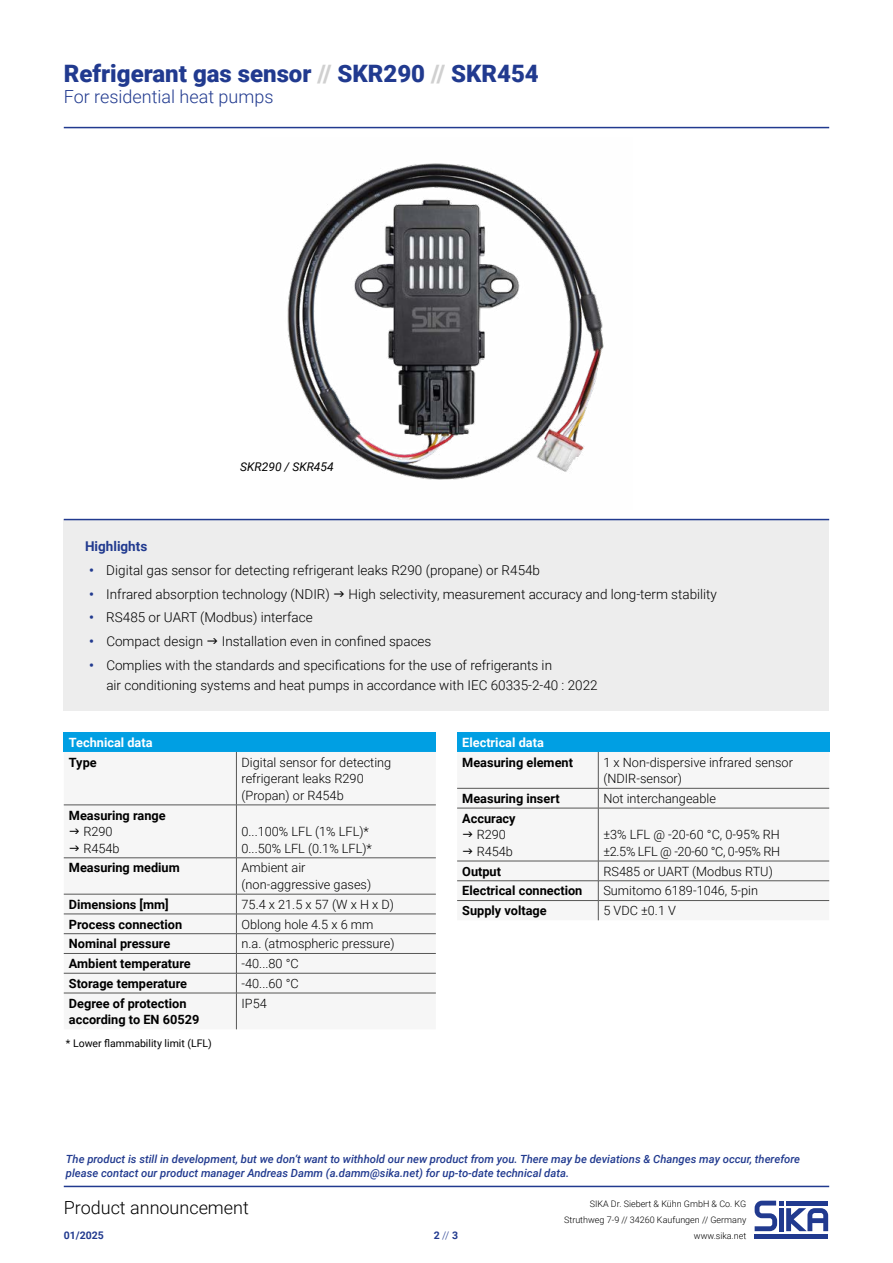
<style>
.page{position:relative;width:893px;height:1263px;background:#fff}
.page>*{position:absolute;margin:0;border:0;box-sizing:border-box;transform-origin:0 0}
.t1{font:900 24px "Roboto";color:#213a8f}
.t2{font:300 18px "Roboto";color:#213a8f}
.t3{font:300 18px "Roboto";color:#000}
.t4{font:300 13.5px/19.6px "Roboto";color:#000}
.t5{font:700 13.5px "Roboto";color:#213a8f}
.t6{font:300 12.75px/16.6px "Roboto";color:#000}
.t7{font:700 12.75px/16.5px "Roboto";color:#000}
.t8{font:700 12.75px "Roboto";color:#fff}
.t9{font:italic 12px "Roboto";color:#000}
.t10{font:italic 500 11.25px/13.5px "Roboto";color:#213a8f}
.t11{font:10.5px "Roboto";color:#000}
.t12{font:700 10.5px "Roboto";color:#213a8f}
.t13{font:300 9px/15.8px "Roboto";color:#000;text-align:right}
.s1{color:#d0d0d0}
.s2{font-weight:700;color:#213a8f}
.s3{font-weight:300}
</style>
<div class="page">
<hr style="left:64px;top:1186px;width:765px;height:1px;background:#213a8f">
<svg style="left:754px;top:1200px;width:75px;height:39px"></svg>
<div style="left:64px;top:732px;width:372px;height:20px;background:#009fe3"></div>
<div style="left:64px;top:752px;width:372px;height:277px;background:#f6f6f6"></div>
<hr style="left:236px;top:752px;width:1px;height:53px;background:#575756">
<hr style="left:64px;top:805px;width:172px;height:1px;background:#575756">
<hr style="left:236px;top:805px;width:200px;height:1px;background:#575756">
<hr style="left:236px;top:805px;width:1px;height:52px;background:#575756">
<hr style="left:64px;top:857px;width:172px;height:1px;background:#575756">
<hr style="left:236px;top:857px;width:200px;height:1px;background:#575756">
<hr style="left:236px;top:858px;width:1px;height:36px;background:#575756">
<hr style="left:64px;top:894px;width:172px;height:1px;background:#575756">
<hr style="left:236px;top:894px;width:200px;height:1px;background:#575756">
<hr style="left:64px;top:914px;width:172px;height:1px;background:#575756">
<hr style="left:236px;top:914px;width:200px;height:1px;background:#575756">
<hr style="left:64px;top:933px;width:172px;height:1px;background:#575756">
<hr style="left:236px;top:933px;width:200px;height:1px;background:#575756">
<hr style="left:64px;top:953px;width:172px;height:1px;background:#575756">
<hr style="left:236px;top:953px;width:200px;height:1px;background:#575756">
<hr style="left:64px;top:973px;width:172px;height:1px;background:#575756">
<hr style="left:236px;top:973px;width:200px;height:1px;background:#575756">
<svg style="left:236px;top:894px;width:1px;height:99px"></svg>
<hr style="left:64px;top:993px;width:172px;height:1px;background:#575756">
<hr style="left:236px;top:993px;width:200px;height:1px;background:#575756">
<hr style="left:236px;top:993px;width:1px;height:36px;background:#575756">
<div style="left:457px;top:732px;width:372px;height:20px;background:#009fe3"></div>
<div style="left:457px;top:752px;width:372px;height:168px;background:#f6f6f6"></div>
<hr style="left:598px;top:752px;width:1px;height:36px;background:#575756">
<hr style="left:457px;top:788px;width:141px;height:1px;background:#575756">
<hr style="left:598px;top:788px;width:231px;height:1px;background:#575756">
<svg style="left:598px;top:788px;width:1px;height:20px"></svg>
<hr style="left:457px;top:808px;width:141px;height:1px;background:#575756">
<hr style="left:598px;top:808px;width:231px;height:1px;background:#575756">
<hr style="left:598px;top:808px;width:1px;height:53px;background:#575756">
<hr style="left:457px;top:861px;width:141px;height:1px;background:#575756">
<hr style="left:598px;top:861px;width:231px;height:1px;background:#575756">
<hr style="left:457px;top:880px;width:141px;height:1px;background:#575756">
<hr style="left:598px;top:880px;width:231px;height:1px;background:#575756">
<hr style="left:457px;top:900px;width:141px;height:1px;background:#575756">
<hr style="left:598px;top:900px;width:231px;height:1px;background:#575756">
<svg style="left:598px;top:861px;width:1px;height:59px"></svg>
<hr style="left:64px;top:127px;width:765px;height:1px;background:#213a8f">
<div style="left:64px;top:519px;width:765px;height:192px;background:#ededed"></div>
<hr style="left:64px;top:519px;width:765px;height:1px;background:#213a8f">
<img style="left:287px;top:163px;width:317px;height:317px">
<svg style="left:70px;top:829px;width:9px;height:5px"></svg>
<svg style="left:70px;top:845px;width:9px;height:6px"></svg>
<svg style="left:463px;top:832px;width:9px;height:5px"></svg>
<svg style="left:463px;top:848px;width:9px;height:6px"></svg>
<h1 class="t1" style="left:64px;top:56px;width:477px">Refrigerant gas sensor <span class="s1">//</span> SKR290 <span class="s1">//</span> SKR454</h1>
<h2 class="t2" style="left:64px;top:84px;width:211px">For residential heat pumps</h2>
<p class="t9" style="left:240px;top:458px;width:95px">SKR290 / SKR454</p>
<p class="t5" style="left:85px;top:537px;width:64px">Highlights</p>
<p class="t4" style="left:89px;top:560px;width:452px"><span class="s2">•</span> Digital gas sensor for detecting refrigerant leaks R290 (propane) or R454b</p>
<p class="t4" style="left:89px;top:583px;width:242px"><span class="s2">•</span> Infrared absorption technology (NDIR)</p>
<p class="t4" style="left:349px;top:583px;width:370px">High selectivity, measurement accuracy and long-term stability</p>
<p class="t4" style="left:89px;top:607px;width:225px"><span class="s2">•</span> RS485 or UART (Modbus) interface</p>
<p class="t4" style="left:89px;top:631px;width:115px"><span class="s2">•</span> Compact design</p>
<p class="t4" style="left:222px;top:631px;width:211px">Installation even in confined spaces</p>
<p class="t4" style="left:106px;top:655px;width:493px;text-indent:-17px"><span class="s2">•</span> Complies with the standards and specifications for the use of refrigerants in<br>air conditioning systems and heat pumps in accordance with IEC 60335-2-40 : 2022</p>
<p class="t8" style="left:69px;top:733px;width:85px">Technical data</p>
<p class="t7" style="left:69px;top:753px;width:29px">Type</p>
<p class="t6" style="left:242px;top:753px;width:151px">Digital sensor for detecting refrigerant leaks R290 (Propan) or R454b</p>
<p class="t7" style="left:69px;top:806px;width:98px">Measuring range</p>
<p class="t6" style="left:83px;top:823px;width:38px">R290<br>R454b</p>
<p class="t6" style="left:242px;top:823px;width:132px">0...100% LFL (1% LFL)*<br>0...50% LFL (0.1% LFL)*</p>
<p class="t7" style="left:69px;top:859px;width:112px">Measuring medium</p>
<p class="t6" style="left:242px;top:859px;width:131px">Ambient air (non-aggressive gases)</p>
<p class="t7" style="left:69px;top:895px;width:101px">Dimensions [mm]</p>
<p class="t6" style="left:242px;top:895px;width:154px">75.4 x 21.5 x 57 (W x H x D)</p>
<p class="t7" style="left:69px;top:915px;width:115px">Process connection</p>
<p class="t6" style="left:242px;top:915px;width:133px">Oblong hole 4.5 x 6 mm</p>
<p class="t7" style="left:69px;top:935px;width:103px">Nominal pressure</p>
<p class="t6" style="left:242px;top:935px;width:155px">n.a. (atmospheric pressure)</p>
<p class="t7" style="left:69px;top:955px;width:123px">Ambient temperature</p>
<p class="t6" style="left:242px;top:955px;width:59px">-40...80 °C</p>
<p class="t7" style="left:69px;top:974px;width:120px">Storage temperature</p>
<p class="t6" style="left:242px;top:974px;width:59px">-40...60 °C</p>
<p class="t7" style="left:69px;top:994px;width:132px">Degree of protection according to EN 60529</p>
<p class="t6" style="left:242px;top:994px;width:27px">IP54</p>
<p class="t11" style="left:66px;top:1036px;width:147px">* Lower flammability limit (LFL)</p>
<p class="t8" style="left:462px;top:733px;width:83px">Electrical data</p>
<p class="t7" style="left:462px;top:753px;width:112px">Measuring element</p>
<p class="t6" style="left:603px;top:753px;width:191px">1 x Non-dispersive infrared sensor (NDIR-sensor)</p>
<p class="t7" style="left:462px;top:790px;width:99px">Measuring insert</p>
<p class="t6" style="left:603px;top:790px;width:114px">Not interchangeable</p>
<p class="t7" style="left:462px;top:809px;width:55px">Accuracy</p>
<p class="t6" style="left:477px;top:826px;width:38px">R290<br>R454b</p>
<p class="t6" style="left:603px;top:826px;width:178px">±3% LFL @ -20-60 °C, 0-95% RH ±2.5% LFL @ -20-60 °C, 0-95% RH</p>
<p class="t7" style="left:462px;top:862px;width:40px">Output</p>
<p class="t6" style="left:603px;top:862px;width:171px">RS485 or UART (Modbus RTU)</p>
<p class="t7" style="left:462px;top:882px;width:122px">Electrical connection</p>
<p class="t6" style="left:603px;top:882px;width:156px">Sumitomo 6189-1046, 5-pin</p>
<p class="t7" style="left:462px;top:902px;width:86px">Supply voltage</p>
<p class="t6" style="left:603px;top:902px;width:74px">5 VDC ±0.1 V</p>
<p class="t10" style="left:66px;top:1152px;width:736px">The product is still in development, but we don‘t want to withhold our new product from you. There may be deviations &amp; Changes may occur, therefore please contact our product manager Andreas Damm (a.damm@sika.net) for up-to-date technical data.</p>
<h2 class="t3" style="left:64px;top:1195px;width:187px">Product announcement</h2>
<p class="t12" style="left:64px;top:1228px;width:42px">01/2025</p>
<p class="t12" style="left:434px;top:1228px;width:26px">2 <span class="s3">//</span> 3</p>
<p class="t13" style="left:564px;top:1196px;width:184px">SIKA Dr. Siebert &amp; Kühn GmbH &amp; Co. KG<br>Struthweg 7-9 // 34260 Kaufungen // Germany www.sika.net</p>
</div>
